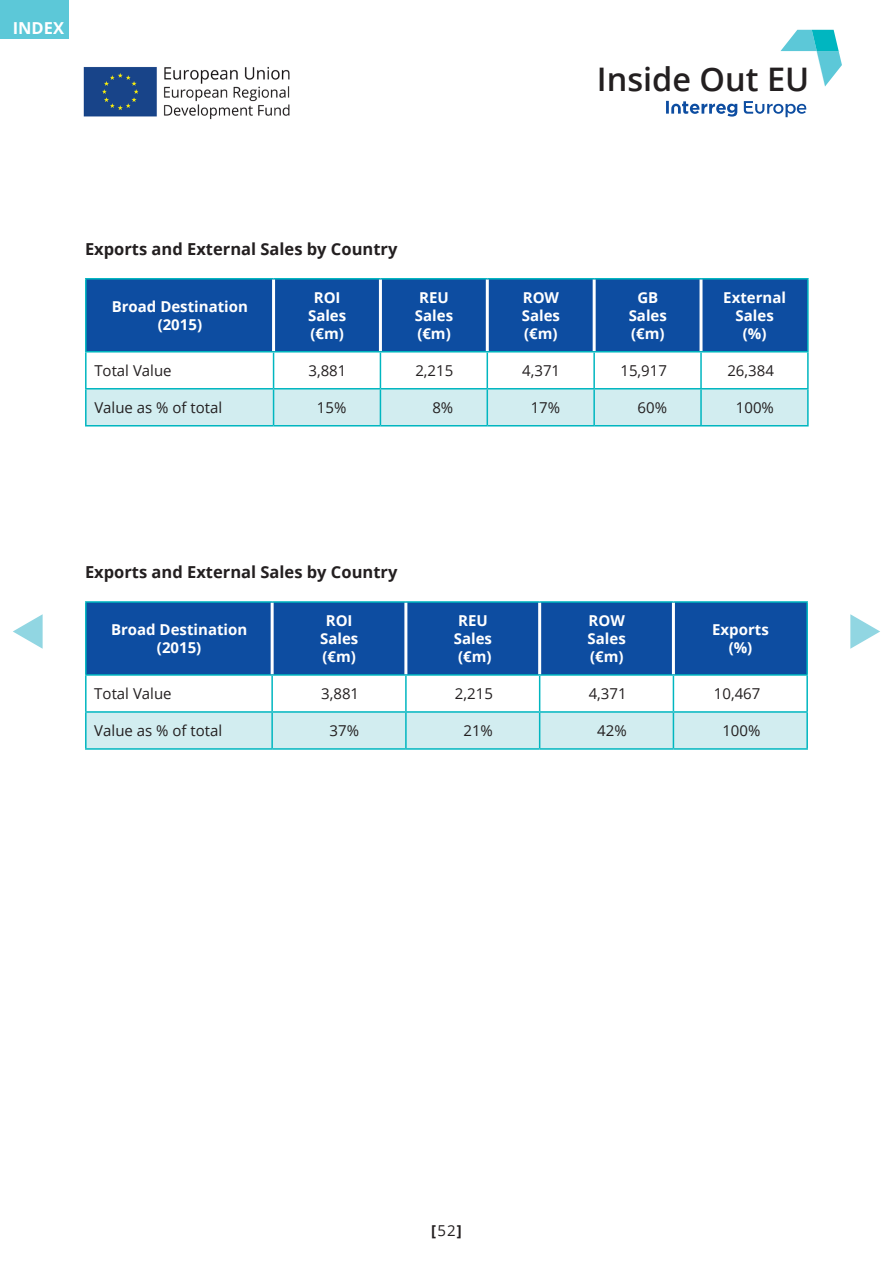
<style>
.page{position:relative;width:893px;height:1263px;background:#fff}
.page>*{position:absolute;margin:0;border:0;box-sizing:border-box;transform-origin:0 0}
.t1{font:600 32.55px "Open Sans";color:#231f20}
.t2{font:700 16.5px "Open Sans";color:#231f20}
.t3{font:700 16.5px "Open Sans";color:#fff}
.t4{font:700 15px/18px "Open Sans";color:#fff;text-align:center}
.t5{font:15px "Open Sans";color:#231f20}
.t6{font:700 15px "Open Sans";color:#231f20}
.s1{font-weight:400}
</style>
<div class="page">
<div style="left:0;top:0;width:68px;height:38px;background:#5cc8d8"></div>
<svg style="left:780px;top:30px;width:62px;height:56px"></svg>
<svg style="left:666px;top:101px;width:71px;height:16px"></svg>
<svg style="left:744px;top:101px;width:62px;height:16px"></svg>
<img style="left:83px;top:66px;width:207px;height:54px">
<svg style="left:13px;top:614px;width:30px;height:35px"></svg>
<svg style="left:850px;top:614px;width:30px;height:35px"></svg>
<div style="left:87px;top:279px;width:720px;height:72px;background:#0d4da1"></div>
<div style="left:87px;top:389px;width:720px;height:36px;background:#d2edf0"></div>
<hr style="left:85px;top:278px;width:189px;height:1px;background:#00b6c0">
<hr style="left:85px;top:279px;width:2px;height:72px;background:#00b6c0">
<hr style="left:274px;top:278px;width:106px;height:1px;background:#00b6c0">
<hr style="left:380px;top:278px;width:107px;height:1px;background:#00b6c0">
<hr style="left:487px;top:278px;width:107px;height:1px;background:#00b6c0">
<hr style="left:594px;top:278px;width:107px;height:1px;background:#00b6c0">
<hr style="left:701px;top:278px;width:108px;height:1px;background:#00b6c0">
<hr style="left:807px;top:279px;width:2px;height:72px;background:#00b6c0">
<hr style="left:85px;top:351px;width:189px;height:1px;background:#00b6c0">
<hr style="left:85px;top:352px;width:2px;height:36px;background:#00b6c0">
<hr style="left:274px;top:351px;width:106px;height:1px;background:#00b6c0">
<hr style="left:273px;top:352px;width:1px;height:36px;background:#00b6c0">
<hr style="left:380px;top:351px;width:107px;height:1px;background:#00b6c0">
<hr style="left:380px;top:352px;width:1px;height:36px;background:#00b6c0">
<hr style="left:487px;top:351px;width:107px;height:1px;background:#00b6c0">
<hr style="left:487px;top:352px;width:1px;height:36px;background:#00b6c0">
<hr style="left:594px;top:351px;width:107px;height:1px;background:#00b6c0">
<hr style="left:593px;top:352px;width:2px;height:36px;background:#00b6c0">
<hr style="left:701px;top:351px;width:108px;height:1px;background:#00b6c0">
<hr style="left:700px;top:352px;width:2px;height:36px;background:#00b6c0">
<hr style="left:807px;top:352px;width:2px;height:36px;background:#00b6c0">
<hr style="left:85px;top:388px;width:189px;height:1px;background:#00b6c0">
<hr style="left:85px;top:389px;width:2px;height:36px;background:#00b6c0">
<hr style="left:274px;top:388px;width:106px;height:1px;background:#00b6c0">
<hr style="left:273px;top:389px;width:1px;height:36px;background:#00b6c0">
<hr style="left:380px;top:388px;width:107px;height:1px;background:#00b6c0">
<hr style="left:380px;top:389px;width:1px;height:36px;background:#00b6c0">
<hr style="left:487px;top:388px;width:107px;height:1px;background:#00b6c0">
<hr style="left:487px;top:389px;width:1px;height:36px;background:#00b6c0">
<hr style="left:594px;top:388px;width:107px;height:1px;background:#00b6c0">
<hr style="left:593px;top:389px;width:2px;height:36px;background:#00b6c0">
<hr style="left:701px;top:388px;width:108px;height:1px;background:#00b6c0">
<hr style="left:700px;top:389px;width:2px;height:36px;background:#00b6c0">
<hr style="left:807px;top:389px;width:2px;height:36px;background:#00b6c0">
<hr style="left:85px;top:425px;width:189px;height:1px;background:#00b6c0">
<hr style="left:274px;top:425px;width:106px;height:1px;background:#00b6c0">
<hr style="left:380px;top:425px;width:107px;height:1px;background:#00b6c0">
<hr style="left:487px;top:425px;width:107px;height:1px;background:#00b6c0">
<hr style="left:594px;top:425px;width:107px;height:1px;background:#00b6c0">
<hr style="left:701px;top:425px;width:108px;height:1px;background:#00b6c0">
<hr style="left:272px;top:279px;width:3px;height:72px;background:#fff">
<hr style="left:379px;top:279px;width:3px;height:72px;background:#fff">
<hr style="left:486px;top:279px;width:3px;height:72px;background:#fff">
<hr style="left:593px;top:279px;width:3px;height:72px;background:#fff">
<hr style="left:699px;top:279px;width:3px;height:72px;background:#fff">
<div style="left:87px;top:603px;width:719px;height:71px;background:#0d4da1"></div>
<div style="left:87px;top:713px;width:719px;height:35px;background:#d2edf0"></div>
<hr style="left:85px;top:601px;width:187px;height:2px;background:#00b6c0">
<hr style="left:85px;top:603px;width:2px;height:71px;background:#00b6c0">
<hr style="left:272px;top:601px;width:134px;height:2px;background:#00b6c0">
<hr style="left:406px;top:601px;width:134px;height:2px;background:#00b6c0">
<hr style="left:540px;top:601px;width:133px;height:2px;background:#00b6c0">
<hr style="left:673px;top:601px;width:135px;height:2px;background:#00b6c0">
<hr style="left:806px;top:603px;width:2px;height:71px;background:#00b6c0">
<hr style="left:85px;top:674px;width:187px;height:2px;background:#00b6c0">
<hr style="left:85px;top:676px;width:2px;height:35px;background:#00b6c0">
<hr style="left:272px;top:674px;width:134px;height:2px;background:#00b6c0">
<hr style="left:271px;top:676px;width:2px;height:35px;background:#00b6c0">
<hr style="left:406px;top:674px;width:134px;height:2px;background:#00b6c0">
<hr style="left:405px;top:676px;width:2px;height:35px;background:#00b6c0">
<hr style="left:540px;top:674px;width:133px;height:2px;background:#00b6c0">
<hr style="left:539px;top:676px;width:1px;height:35px;background:#00b6c0">
<hr style="left:673px;top:674px;width:135px;height:2px;background:#00b6c0">
<hr style="left:673px;top:676px;width:1px;height:35px;background:#00b6c0">
<hr style="left:806px;top:676px;width:2px;height:35px;background:#00b6c0">
<hr style="left:85px;top:711px;width:187px;height:2px;background:#00b6c0">
<hr style="left:85px;top:713px;width:2px;height:35px;background:#00b6c0">
<hr style="left:272px;top:711px;width:134px;height:2px;background:#00b6c0">
<hr style="left:271px;top:713px;width:2px;height:35px;background:#00b6c0">
<hr style="left:406px;top:711px;width:134px;height:2px;background:#00b6c0">
<hr style="left:405px;top:713px;width:2px;height:35px;background:#00b6c0">
<hr style="left:540px;top:711px;width:133px;height:2px;background:#00b6c0">
<hr style="left:539px;top:713px;width:1px;height:35px;background:#00b6c0">
<hr style="left:673px;top:711px;width:135px;height:2px;background:#00b6c0">
<hr style="left:673px;top:713px;width:1px;height:35px;background:#00b6c0">
<hr style="left:806px;top:713px;width:2px;height:35px;background:#00b6c0">
<hr style="left:85px;top:748px;width:187px;height:2px;background:#00b6c0">
<hr style="left:272px;top:748px;width:134px;height:2px;background:#00b6c0">
<hr style="left:406px;top:748px;width:134px;height:2px;background:#00b6c0">
<hr style="left:540px;top:748px;width:133px;height:2px;background:#00b6c0">
<hr style="left:673px;top:748px;width:135px;height:2px;background:#00b6c0">
<hr style="left:271px;top:603px;width:3px;height:71px;background:#fff">
<hr style="left:404px;top:603px;width:3px;height:71px;background:#fff">
<hr style="left:538px;top:603px;width:3px;height:71px;background:#fff">
<hr style="left:672px;top:603px;width:3px;height:71px;background:#fff">
<p class="t3" style="left:13px;top:16px;width:53px">INDEX</p>
<h1 class="t1" style="left:597px;top:57px;width:214px">Inside Out EU</h1>
<p class="t2" style="left:85px;top:237px;width:314px">Exports and External Sales by Country</p>
<p class="t4" style="left:112px;top:297px;width:138px">Broad Destination (2015)</p>
<p class="t4" style="left:308px;top:288px;width:40px">ROI<br>Sales (€m)</p>
<p class="t4" style="left:415px;top:288px;width:40px;text-align:left">REU<br>Sales (€m)</p>
<p class="t4" style="left:522px;top:288px;width:40px;text-align:justify">ROW Sales (€m)</p>
<p class="t4" style="left:629px;top:288px;width:40px">GB<br>Sales (€m)</p>
<p class="t4" style="left:723px;top:288px;width:64px">External<br>Sales (%)</p>
<p class="t5" style="left:94px;top:360px;width:79px">Total Value</p>
<p class="t5" style="left:308px;top:360px;width:39px">3,881</p>
<p class="t5" style="left:415px;top:360px;width:39px">2,215</p>
<p class="t5" style="left:522px;top:360px;width:39px">4,371</p>
<p class="t5" style="left:620px;top:360px;width:48px">15,917</p>
<p class="t5" style="left:727px;top:360px;width:48px">26,384</p>
<p class="t5" style="left:94px;top:397px;width:130px">Value as % of total</p>
<p class="t5" style="left:317px;top:397px;width:31px">15%</p>
<p class="t5" style="left:432px;top:397px;width:22px">8%</p>
<p class="t5" style="left:531px;top:397px;width:31px">17%</p>
<p class="t5" style="left:637px;top:397px;width:31px">60%</p>
<p class="t5" style="left:736px;top:397px;width:40px">100%</p>
<p class="t2" style="left:85px;top:560px;width:314px">Exports and External Sales by Country</p>
<p class="t4" style="left:111px;top:620px;width:138px">Broad Destination (2015)</p>
<p class="t4" style="left:320px;top:611px;width:40px">ROI<br>Sales (€m)</p>
<p class="t4" style="left:454px;top:611px;width:40px;text-align:left">REU<br>Sales (€m)</p>
<p class="t4" style="left:588px;top:611px;width:40px;text-align:justify">ROW Sales (€m)</p>
<p class="t4" style="left:712px;top:620px;width:58px">Exports (%)</p>
<p class="t5" style="left:94px;top:683px;width:79px">Total Value</p>
<p class="t5" style="left:321px;top:683px;width:39px">3,881</p>
<p class="t5" style="left:455px;top:683px;width:39px">2,215</p>
<p class="t5" style="left:589px;top:683px;width:39px">4,371</p>
<p class="t5" style="left:714px;top:683px;width:48px">10,467</p>
<p class="t5" style="left:94px;top:720px;width:130px">Value as % of total</p>
<p class="t5" style="left:330px;top:720px;width:31px">37%</p>
<p class="t5" style="left:463px;top:720px;width:31px">21%</p>
<p class="t5" style="left:597px;top:720px;width:31px">42%</p>
<p class="t5" style="left:722px;top:720px;width:40px">100%</p>
<p class="t6" style="left:431px;top:1220px;width:32px">[<span class="s1">52</span>]</p>
</div>
